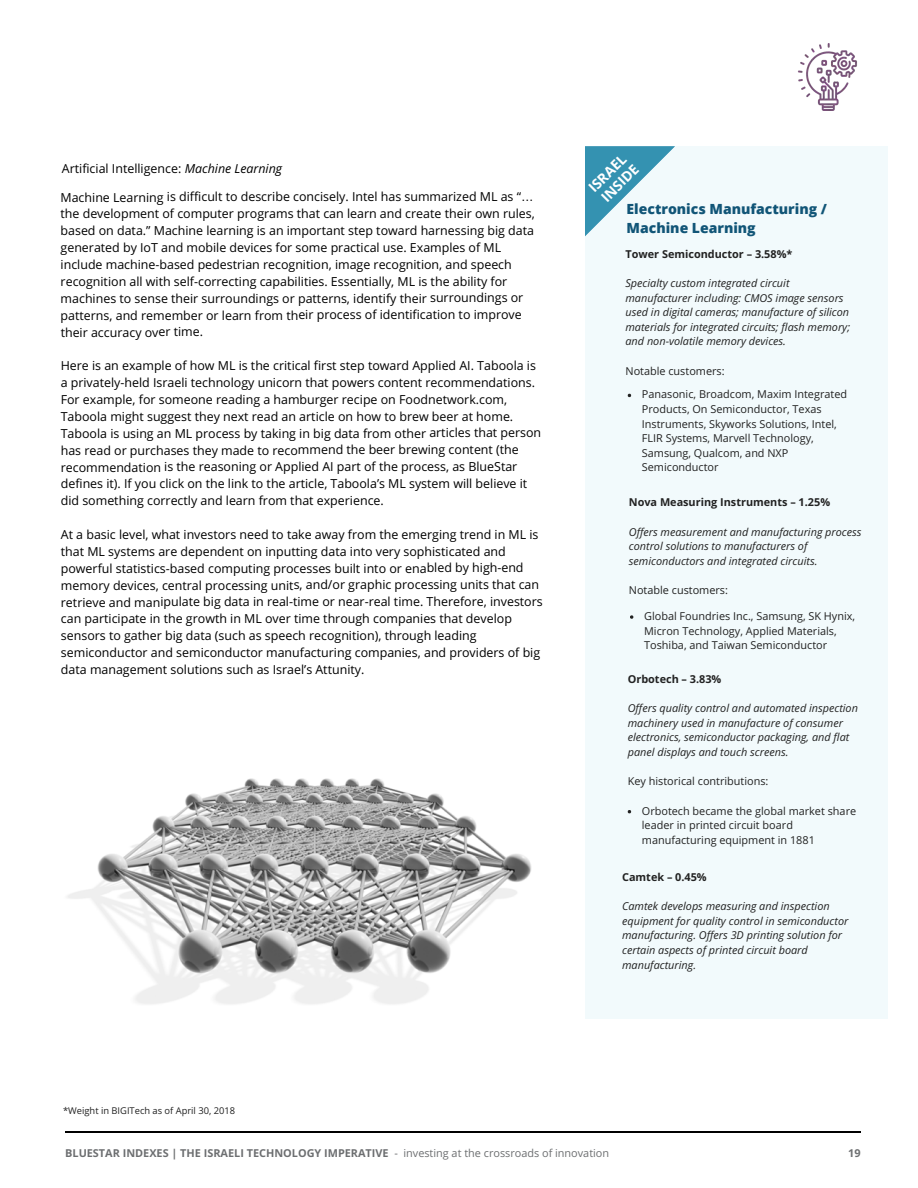
<style>
.page{position:relative;width:918px;height:1188px;background:#fff}
.page>*{position:absolute;margin:0;border:0;box-sizing:border-box;transform-origin:0 0}
.t1{font:800 13.95px/19.2px "Open Sans";color:#157}
.t2{font:700 13.95px/15.8px "Open Sans";color:#fff}
.t3{font:12.45px/17px "Open Sans";color:#000}
.t4{font:italic 10.95px/14.7px "Open Sans";color:#222}
.t5{font:10.95px/14.7px "Open Sans";color:#222}
.t6{font:700 10.95px "Open Sans";color:#6d6f71}
.t7{font:700 10.95px "Open Sans";color:#222}
.t8{font:9.3px "Open Sans";color:#222}
.s1{font-style:italic}
.s2{font-family:"Liberation Sans"}
.s3{font-weight:400}
</style>
<div class="page">
<svg style="left:66px;top:1131px;width:6px;height:2px"></svg>
<hr style="left:72px;top:1131px;width:45px;height:2px;background:#000">
<hr style="left:117px;top:1131px;width:45px;height:2px;background:#000">
<hr style="left:162px;top:1131px;width:45px;height:2px;background:#000">
<hr style="left:207px;top:1131px;width:45px;height:2px;background:#000">
<hr style="left:252px;top:1131px;width:45px;height:2px;background:#000">
<hr style="left:297px;top:1131px;width:45px;height:2px;background:#000">
<hr style="left:342px;top:1131px;width:45px;height:2px;background:#000">
<hr style="left:387px;top:1131px;width:46px;height:2px;background:#000">
<hr style="left:432px;top:1131px;width:46px;height:2px;background:#000">
<hr style="left:477px;top:1131px;width:46px;height:2px;background:#000">
<hr style="left:523px;top:1131px;width:45px;height:2px;background:#000">
<hr style="left:568px;top:1131px;width:45px;height:2px;background:#000">
<hr style="left:613px;top:1131px;width:45px;height:2px;background:#000">
<hr style="left:658px;top:1131px;width:45px;height:2px;background:#000">
<hr style="left:703px;top:1131px;width:45px;height:2px;background:#000">
<hr style="left:748px;top:1131px;width:45px;height:2px;background:#000">
<hr style="left:793px;top:1131px;width:45px;height:2px;background:#000">
<svg style="left:838px;top:1131px;width:22px;height:2px"></svg>
<div style="left:585px;top:146px;width:303px;height:873px;background:#f2fafc"></div>
<svg style="left:630px;top:615px;width:3px;height:4px"></svg>
<img style="left:798px;top:44px;width:59px;height:66px">
<svg style="left:585px;top:146px;width:90px;height:90px"></svg>
<img style="left:67px;top:778px;width:465px;height:226px">
<p class="t3" style="left:62px;top:160px;width:222px">Artificial Intelligence: <span class="s1">Machine Learning</span></p>
<p class="t3" style="left:61px;top:188px;width:476px">Machine Learning is difficult to describe concisely. Intel has summarized ML as “<span class="s2">… </span>the development of computer programs that can learn and create their own rules, based on data.” Machine learning is an important step toward harnessing big data generated by IoT and mobile devices for some practical use. Examples of ML include machine-based pedestrian recognition, image recognition, and speech recognition all with self-correcting capabilities. Essentially, ML is the ability for machines to sense their surroundings or patterns, identify their surroundings or patterns, and remember or learn from their process of identification to improve their accuracy over time.</p>
<p class="t3" style="left:61px;top:357px;width:482px">Here is an example of how ML is the critical first step toward Applied AI. Taboola is a privately-held Israeli technology unicorn that powers content recommendations.<br>For example, for someone reading a hamburger recipe on Foodnetwork.com, Taboola might suggest they next read an article on how to brew beer at home.<br>Taboola is using an ML process by taking in big data from other articles that person has read or purchases they made to recommend the beer brewing content (the recommendation is the reasoning or Applied AI part of the process, as BlueStar defines it). If you click on the link to the article, Taboola’s ML system will believe it did something correctly and learn from that experience.</p>
<p class="t3" style="left:61px;top:526px;width:483px">At a basic level, what investors need to take away from the emerging trend in ML is that ML systems are dependent on inputting data into very sophisticated and powerful statistics-based computing processes built into or enabled by high-end memory devices, central processing units, and/or graphic processing units that can retrieve and manipulate big data in real-time or near-real time. Therefore, investors can participate in the growth in ML over time through companies that develop sensors to gather big data (such as speech recognition), through leading semiconductor and semiconductor manufacturing companies, and providers of big data management solutions such as Israel’s Attunity.</p>
<p class="t2" style="left:585px;top:184px;width:50px;rotate:-45deg">ISRAEL<br>INSIDE</p>
<p class="t1" style="left:627px;top:199px;width:202px">Electronics Manufacturing /<br>Machine Learning</p>
<p class="t7" style="left:626px;top:246px;width:168px">Tower Semiconductor – 3.58%*</p>
<p class="t4" style="left:626px;top:275px;width:226px">Specialty custom integrated circuit manufacturer including: CMOS image sensors used in digital cameras; manufacture of silicon materials for integrated circuits; flash memory; and non-volatile memory devices.</p>
<p class="t5" style="left:626px;top:363px;width:101px">Notable customers:</p>
<p class="t5" style="left:642px;top:387px;width:207px">Panasonic, Broadcom, Maxim Integrated<br>Products, On Semiconductor, Texas<br>Instruments, Skyworks Solutions, Intel,<br>FLIR Systems, Marvell Technology,<br>Samsung, Qualcom, and NXP<br>Semiconductor</p>
<p class="t7" style="left:629px;top:495px;width:203px">Nova Measuring Instruments – 1.25%</p>
<p class="t4" style="left:629px;top:524px;width:234px">Offers measurement and manufacturing process control solutions to manufacturers of semiconductors and integrated circuits.</p>
<p class="t5" style="left:629px;top:582px;width:101px">Notable customers:</p>
<p class="t5" style="left:644px;top:608px;width:213px">Global Foundries Inc., Samsung, SK Hynix,<br>Micron Technology, Applied Materials,<br>Toshiba, and Taiwan Semiconductor</p>
<p class="t7" style="left:628px;top:671px;width:95px">Orbotech – 3.83%</p>
<p class="t4" style="left:628px;top:701px;width:232px">Offers quality control and automated inspection machinery used in manufacture of consumer electronics, semiconductor packaging, and flat panel displays and touch screens.</p>
<p class="t5" style="left:628px;top:774px;width:142px">Key historical contributions:</p>
<p class="t5" style="left:642px;top:803px;width:216px">Orbotech became the global market share leader in printed circuit board manufacturing equipment in 1881</p>
<p class="t7" style="left:622px;top:869px;width:86px">Camtek – 0.45%</p>
<p class="t4" style="left:622px;top:899px;width:228px">Camtek develops measuring and inspection equipment for quality control in semiconductor manufacturing. Offers 3D printing solution for certain aspects of printed circuit board manufacturing.</p>
<p class="t8" style="left:63px;top:1104px;width:173px">*Weight in BIGITech as of April 30, 2018</p>
<p class="t6" style="left:65px;top:1145px;width:545px">BLUESTAR INDEXES | THE ISRAELI TECHNOLOGY IMPERATIVE <span class="s3">- investing at the crossroads of innovation</span></p>
<p class="t6" style="left:848px;top:1145px;width:14px">19</p>
</div>
